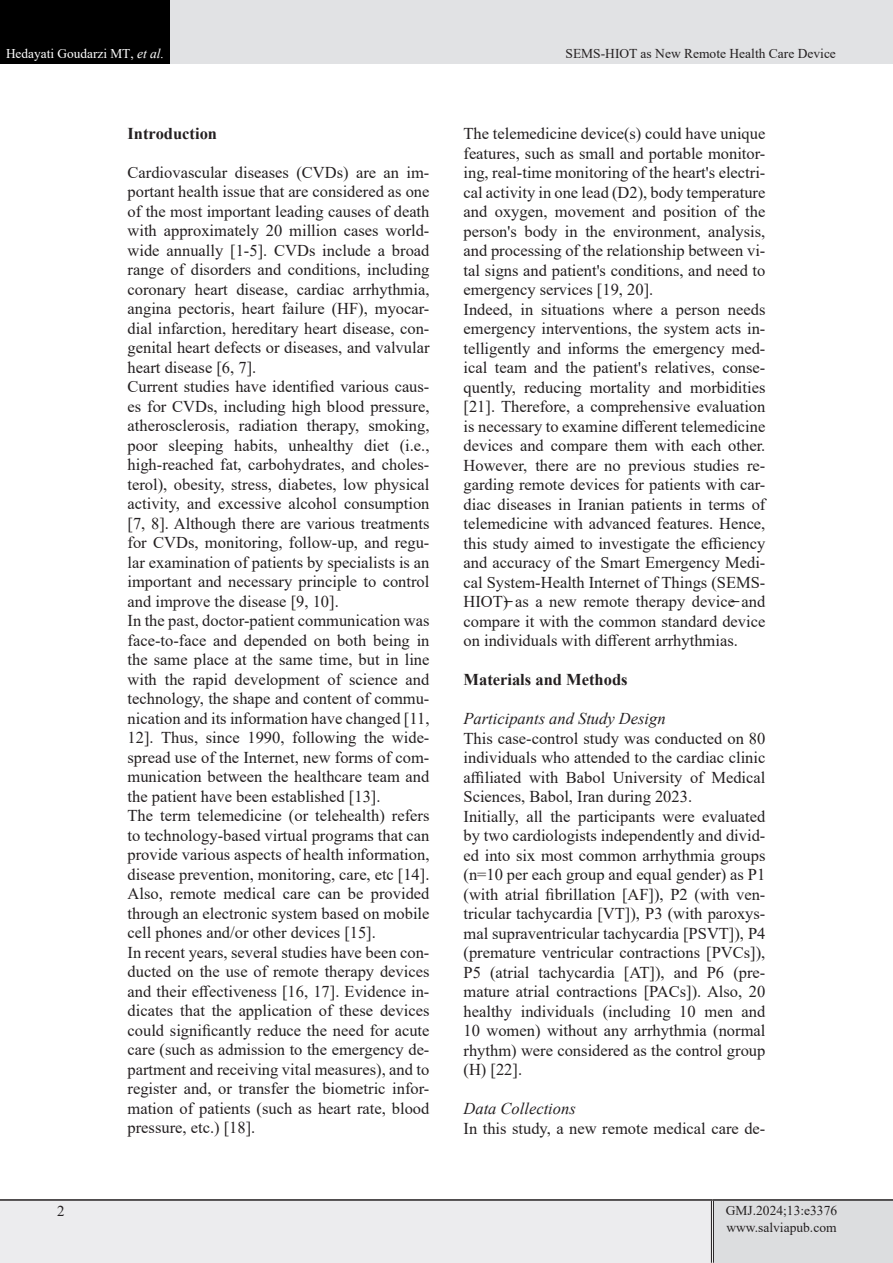
<style>
.page{position:relative;width:893px;height:1263px;background:#fff}
.page>*{position:absolute;margin:0;border:0;box-sizing:border-box;transform-origin:0 0}
.List_Paragraph{font:16.5px/19.5px "Times New Roman";color:#231f20;text-align:justify}
.List_Paragraph-2{font:italic 16.5px "Times New Roman";color:#231f20}
.List_Paragraph-3{font:700 16.5px "Times New Roman";color:#231f20}
.t1{font:15px "Times New Roman";color:#231f20}
.lllllllllllllll{font:13.5px "Times New Roman";color:#231f20}
.t2{font:13.35px "Times New Roman";color:#fff}
.s1{font-size:13.5px}
.s2{font-style:italic;font-size:13.5px}
</style>
<div class="page">
<div style="left:0;top:0;width:170px;height:64px;background:#000"></div>
<div style="left:170px;top:0;width:723px;height:64px;background:#e1e2e4"></div>
<div style="left:0;top:1200px;width:712px;height:63px;background:#ececee"></div>
<div style="left:712px;top:1200px;width:181px;height:63px;background:#dcdddf"></div>
<hr style="left:711px;top:1201px;width:3px;height:62px;background:#fff">
<hr style="left:711px;top:1201px;width:1px;height:62px;background:#231f20">
<hr style="left:713px;top:1201px;width:1px;height:62px;background:#231f20">
<hr style="left:0;top:1199px;width:712px;height:2px;background:#231f20">
<hr style="left:712px;top:1199px;width:181px;height:2px;background:#231f20">
<p class="t2" style="left:6px;top:44px;width:160px">Hedayati Goudarzi MT<span class="s1">,</span> <span class="s2">et al.</span></p>
<p class="lllllllllllllll" style="left:565px;top:44px;width:272px">SEMS-HIOT as New Remote Health Care Device</p>
<p class="List_Paragraph-3" style="left:128px;top:121px;width:91px">Introduction</p>
<p class="List_Paragraph" style="left:128px;top:162px;width:303px">Cardiovascular diseases (CVDs) are an im&shy;portant health issue that are considered as one of the most important leading causes of death with approximately 20 million cases world&shy;wide annually [1-5]. CVDs include a broad range of disorders and conditions, including coronary heart disease, cardiac arrhythmia, angina pectoris, heart failure (HF), myocar&shy;dial infarction, hereditary heart disease, con&shy;genital heart defects or diseases, and valvular heart disease [6, 7].</p>
<p class="List_Paragraph" style="left:128px;top:376px;width:303px">Current studies have identified various caus&shy;es for CVDs, including high blood pressure, atherosclerosis, radiation therapy, smoking, poor sleeping habits, unhealthy diet (i.e., high-reached fat, carbohydrates, and choles&shy;terol), obesity, stress, diabetes, low physical activity, and excessive alcohol consumption [7, 8]. Although there are various treatments for CVDs, monitoring, follow-up, and regu&shy;lar examination of patients by specialists is an important and necessary principle to control and improve the disease [9, 10].</p>
<p class="List_Paragraph" style="left:128px;top:610px;width:303px">In the past, doctor-patient communication was face-to-face and depended on both being in the same place at the same time, but in line with the rapid development of science and technology, the shape and content of commu&shy;nication and its information have changed [11, 12]. Thus, since 1990, following the wide&shy;spread use of the Internet, new forms of com&shy;munication between the healthcare team and the patient have been established [13].</p>
<p class="List_Paragraph" style="left:128px;top:805px;width:303px">The term telemedicine (or telehealth) refers to technology-based virtual programs that can provide various aspects of health information, disease prevention, monitoring, care, etc [14].<br>Also, remote medical care can be provided through an electronic system based on mobile cell phones and/or other devices [15].</p>
<p class="List_Paragraph" style="left:128px;top:942px;width:303px">In recent years, several studies have been con&shy;ducted on the use of remote therapy devices and their effectiveness [16, 17]. Evidence in&shy;dicates that the application of these devices could significantly reduce the need for acute care (such as admission to the emergency de&shy;partment and receiving vital measures), and to register and, or transfer the biometric infor&shy;mation of patients (such as heart rate, blood pressure, etc.) [18].</p>
<p class="List_Paragraph" style="left:463px;top:123px;width:303px">The telemedicine device(s) could have unique features, such as small and portable monitor&shy;ing, real-time monitoring of the heart's electri&shy;cal activity in one lead (D2), body temperature and oxygen, movement and position of the person's body in the environment, analysis, and processing of the relationship between vi&shy;tal signs and patient's conditions, and need to emergency services [19, 20].</p>
<p class="List_Paragraph" style="left:463px;top:299px;width:303px">Indeed, in situations where a person needs emergency interventions, the system acts in&shy;telligently and informs the emergency med&shy;ical team and the patient's relatives, conse&shy;quently, reducing mortality and morbidities [21]. Therefore, a comprehensive evaluation is necessary to examine different telemedicine devices and compare them with each other.<br>However, there are no previous studies re&shy;garding remote devices for patients with car&shy;diac diseases in Iranian patients in terms of telemedicine with advanced features. Hence, this study aimed to investigate the efficiency and accuracy of the Smart Emergency Medi&shy;cal System-Health Internet of Things (SEMS-HIOT)̶as a new remote therapy device̶and compare it with the common standard device on individuals with different arrhythmias.</p>
<p class="List_Paragraph-3" style="left:463px;top:668px;width:166px">Materials and Methods</p>
<p class="List_Paragraph-2" style="left:463px;top:707px;width:204px">Participants and Study Design</p>
<p class="List_Paragraph" style="left:463px;top:728px;width:303px">This case-control study was conducted on 80 individuals who attended to the cardiac clinic affiliated with Babol University of Medical Sciences, Babol, Iran during 2023.</p>
<p class="List_Paragraph" style="left:463px;top:806px;width:303px">Initially, all the participants were evaluated by two cardiologists independently and divid&shy;ed into six most common arrhythmia groups (n=10 per each group and equal gender) as P1 (with atrial fibrillation [AF]), P2 (with ven&shy;tricular tachycardia [VT]), P3 (with paroxys&shy;mal supraventricular tachycardia [PSVT]), P4 (premature ventricular contractions [PVCs]), P5 (atrial tachycardia [AT]), and P6 (pre&shy;mature atrial contractions [PACs]). Also, 20 healthy individuals (including 10 men and 10 women) without any arrhythmia (normal rhythm) were considered as the control group (H) [22].</p>
<p class="List_Paragraph-2" style="left:463px;top:1097px;width:114px">Data Collections</p>
<p class="List_Paragraph" style="left:463px;top:1118px;width:303px">In this study, a new remote medical care de-</p>
<p class="t1" style="left:57px;top:1201px;width:9px">2</p>
<p class="lllllllllllllll" style="left:726px;top:1201px;width:113px">GMJ.2024;13:e3376</p>
<p class="lllllllllllllll" style="left:726px;top:1217px;width:112px">www.salviapub.com</p>
</div>
